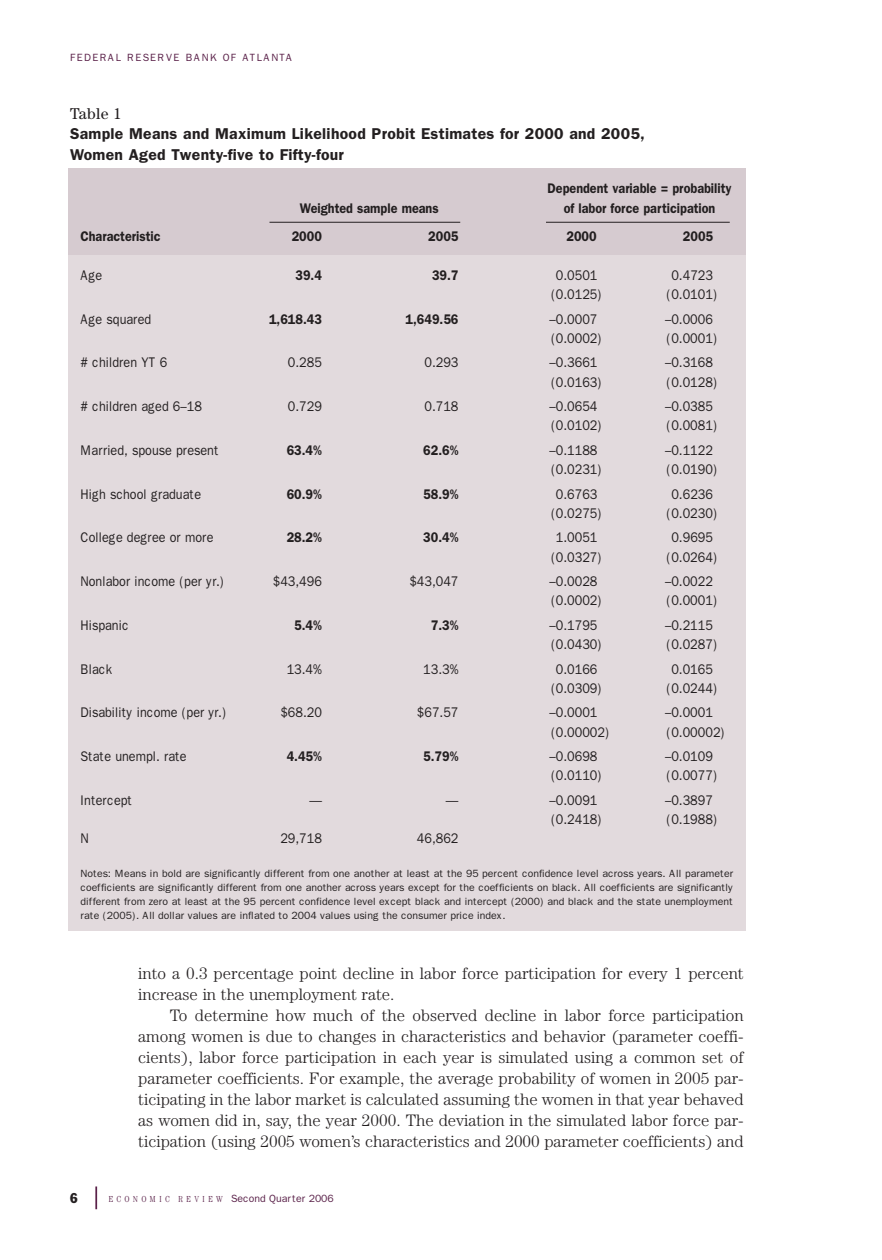
<style>
.page{position:relative;width:882px;height:1260px;background:#fff}
.page>*{position:absolute;margin:0;border:0;box-sizing:border-box;transform-origin:0 0}
.t1{font:300 16.62px/21px "Century";color:#231f20}
.t2{font:600 15.75px/21px "Franklin Gothic";letter-spacing:.02em;color:#231f20}
.t3{font:15.75px "Century";letter-spacing:.015em;color:#231f20}
.t4{font:14px "Franklin Gothic";color:#231f20;scale:.9 1}
.t5{font:600 14px "Franklin Gothic";color:#231f20;scale:.9 1}
.t6{font:condensed 14px "Franklin Gothic";color:#231f20}
.t7{font:10.5px/14px "Franklin Gothic";color:#231f20;text-align:justify}
.t8{font:10.5px "Franklin Gothic";color:#5a2149}
.t9{font:10.5px "Franklin Gothic";letter-spacing:.12em;color:#5a2149}
.s1{font-family:"Century";font-weight:300;font-stretch:condensed;font-size:8.75px}
</style>
<div class="page">
<hr style="left:95px;top:1186px;width:2px;height:23px;background:#5a2149">
<div style="left:68px;top:210px;width:678px;height:721px;background:#e2dadd"></div>
<div style="left:68px;top:168px;width:678px;height:87px;background:#d6cbd0"></div>
<hr style="left:270px;top:222px;width:190px;height:1px;background:#231f20">
<hr style="left:546px;top:222px;width:184px;height:1px;background:#231f20">
<p class="t9" style="left:70px;top:54px;width:224px">FEDERAL RESERVE BANK OF ATLANTA</p>
<p class="t3" style="left:70px;top:108px;width:53px">Table 1</p>
<p class="t2" style="left:70px;top:124px;width:576px">Sample Means and Maximum Likelihood Probit Estimates for 2000 and 2005,<br>Women Aged Twenty-five to Fifty-four</p>
<p class="t5" style="left:548px;top:184px;width:206px">Dependent variable = probability</p>
<p class="t5" style="left:300px;top:203px;width:156px">Weighted sample means</p>
<p class="t5" style="left:564px;top:203px;width:170px">of labor force participation</p>
<p class="t5" style="left:81px;top:232px;width:91px">Characteristic</p>
<p class="t5" style="left:292px;top:232px;width:35px">2000</p>
<p class="t5" style="left:428px;top:232px;width:35px">2005</p>
<p class="t5" style="left:567px;top:232px;width:35px">2000</p>
<p class="t5" style="left:683px;top:232px;width:35px">2005</p>
<p class="t4" style="left:81px;top:270px;width:26px">Age</p>
<p class="t5" style="left:296px;top:270px;width:31px">39.4</p>
<p class="t5" style="left:432px;top:270px;width:31px">39.7</p>
<p class="t4" style="left:556px;top:270px;width:48px">0.0501</p>
<p class="t4" style="left:671px;top:270px;width:48px">0.4723</p>
<p class="t4" style="left:551px;top:290px;width:58px">(0.0125)</p>
<p class="t4" style="left:667px;top:290px;width:58px">(0.0101)</p>
<p class="t4" style="left:81px;top:314px;width:80px">Age squared</p>
<p class="t5" style="left:269px;top:314px;width:60px">1,618.43</p>
<p class="t5" style="left:406px;top:314px;width:60px">1,649.56</p>
<p class="t4" style="left:550px;top:314px;width:55px">–0.0007</p>
<p class="t4" style="left:665px;top:314px;width:55px">–0.0006</p>
<p class="t4" style="left:551px;top:333px;width:58px">(0.0002)</p>
<p class="t4" style="left:667px;top:333px;width:58px">(0.0001)</p>
<p class="t4" style="left:81px;top:358px;width:98px"># children YT 6</p>
<p class="t4" style="left:288px;top:358px;width:39px">0.285</p>
<p class="t4" style="left:424px;top:358px;width:39px">0.293</p>
<p class="t4" style="left:550px;top:358px;width:55px">–0.3661</p>
<p class="t4" style="left:665px;top:358px;width:55px">–0.3168</p>
<p class="t4" style="left:551px;top:377px;width:58px">(0.0163)</p>
<p class="t4" style="left:667px;top:377px;width:58px">(0.0128)</p>
<p class="t4" style="left:81px;top:402px;width:136px"># children aged 6–18</p>
<p class="t4" style="left:288px;top:402px;width:39px">0.729</p>
<p class="t4" style="left:424px;top:402px;width:39px">0.718</p>
<p class="t4" style="left:550px;top:402px;width:55px">–0.0654</p>
<p class="t4" style="left:665px;top:402px;width:55px">–0.0385</p>
<p class="t4" style="left:551px;top:421px;width:58px">(0.0102)</p>
<p class="t4" style="left:667px;top:421px;width:58px">(0.0081)</p>
<p class="t4" style="left:81px;top:445px;width:155px">Married, spouse present</p>
<p class="t5" style="left:287px;top:445px;width:41px">63.4%</p>
<p class="t5" style="left:423px;top:445px;width:41px">62.6%</p>
<p class="t4" style="left:550px;top:445px;width:55px">–0.1188</p>
<p class="t4" style="left:665px;top:445px;width:55px">–0.1122</p>
<p class="t4" style="left:551px;top:465px;width:58px">(0.0231)</p>
<p class="t4" style="left:667px;top:465px;width:58px">(0.0190)</p>
<p class="t4" style="left:81px;top:489px;width:136px">High school graduate</p>
<p class="t5" style="left:287px;top:489px;width:41px">60.9%</p>
<p class="t5" style="left:423px;top:489px;width:41px">58.9%</p>
<p class="t4" style="left:556px;top:489px;width:48px">0.6763</p>
<p class="t4" style="left:671px;top:489px;width:48px">0.6236</p>
<p class="t4" style="left:551px;top:508px;width:58px">(0.0275)</p>
<p class="t4" style="left:667px;top:508px;width:58px">(0.0230)</p>
<p class="t4" style="left:81px;top:533px;width:149px">College degree or more</p>
<p class="t5" style="left:287px;top:533px;width:41px">28.2%</p>
<p class="t5" style="left:423px;top:533px;width:41px">30.4%</p>
<p class="t4" style="left:556px;top:533px;width:48px">1.0051</p>
<p class="t4" style="left:671px;top:533px;width:48px">0.9695</p>
<p class="t4" style="left:551px;top:552px;width:58px">(0.0327)</p>
<p class="t4" style="left:667px;top:552px;width:58px">(0.0264)</p>
<p class="t4" style="left:81px;top:577px;width:162px">Nonlabor income (per yr.)</p>
<p class="t4" style="left:273px;top:577px;width:56px">$43,496</p>
<p class="t4" style="left:409px;top:577px;width:56px">$43,047</p>
<p class="t4" style="left:550px;top:577px;width:55px">–0.0028</p>
<p class="t4" style="left:665px;top:577px;width:55px">–0.0022</p>
<p class="t4" style="left:551px;top:596px;width:58px">(0.0002)</p>
<p class="t4" style="left:667px;top:596px;width:58px">(0.0001)</p>
<p class="t4" style="left:81px;top:620px;width:55px">Hispanic</p>
<p class="t5" style="left:294px;top:620px;width:32px">5.4%</p>
<p class="t5" style="left:431px;top:620px;width:32px">7.3%</p>
<p class="t4" style="left:550px;top:620px;width:55px">–0.1795</p>
<p class="t4" style="left:665px;top:620px;width:55px">–0.2115</p>
<p class="t4" style="left:551px;top:640px;width:58px">(0.0430)</p>
<p class="t4" style="left:667px;top:640px;width:58px">(0.0287)</p>
<p class="t4" style="left:81px;top:664px;width:37px">Black</p>
<p class="t4" style="left:287px;top:664px;width:41px">13.4%</p>
<p class="t4" style="left:423px;top:664px;width:41px">13.3%</p>
<p class="t4" style="left:556px;top:664px;width:48px">0.0166</p>
<p class="t4" style="left:671px;top:664px;width:48px">0.0165</p>
<p class="t4" style="left:551px;top:683px;width:58px">(0.0309)</p>
<p class="t4" style="left:667px;top:683px;width:58px">(0.0244)</p>
<p class="t4" style="left:81px;top:708px;width:164px">Disability income (per yr.)</p>
<p class="t4" style="left:280px;top:708px;width:48px">$68.20</p>
<p class="t4" style="left:417px;top:708px;width:48px">$67.57</p>
<p class="t4" style="left:550px;top:708px;width:55px">–0.0001</p>
<p class="t4" style="left:665px;top:708px;width:55px">–0.0001</p>
<p class="t4" style="left:551px;top:727px;width:67px">(0.00002)</p>
<p class="t4" style="left:667px;top:727px;width:67px">(0.00002)</p>
<p class="t4" style="left:81px;top:752px;width:120px">State unempl. rate</p>
<p class="t5" style="left:287px;top:752px;width:41px">4.45%</p>
<p class="t5" style="left:423px;top:752px;width:41px">5.79%</p>
<p class="t4" style="left:550px;top:752px;width:55px">–0.0698</p>
<p class="t4" style="left:665px;top:752px;width:55px">–0.0109</p>
<p class="t4" style="left:551px;top:771px;width:58px">(0.0110)</p>
<p class="t4" style="left:667px;top:771px;width:58px">(0.0077)</p>
<p class="t4" style="left:81px;top:795px;width:59px">Intercept</p>
<p class="t4" style="left:309px;top:795px;width:15px">—</p>
<p class="t4" style="left:446px;top:795px;width:15px">—</p>
<p class="t4" style="left:550px;top:795px;width:55px">–0.0091</p>
<p class="t4" style="left:665px;top:795px;width:55px">–0.3897</p>
<p class="t4" style="left:551px;top:815px;width:58px">(0.2418)</p>
<p class="t4" style="left:667px;top:815px;width:58px">(0.1988)</p>
<p class="t4" style="left:81px;top:834px;width:11px">N</p>
<p class="t4" style="left:280px;top:834px;width:48px">29,718</p>
<p class="t4" style="left:417px;top:834px;width:48px">46,862</p>
<p class="t7" style="left:80px;top:867px;width:654px">Notes: Means in bold are significantly different from one another at least at the 95 percent confidence level across years. All parameter coefficients are significantly different from one another across years except for the coefficients on black. All coefficients are significantly different from zero at least at the 95 percent confidence level except black and intercept (2000) and black and the state unemployment rate (2005). All dollar values are inflated to 2004 values using the consumer price index.</p>
<p class="t1" style="left:138px;top:964px;width:607px">into a 0.3 percentage point decline in labor force participation for every 1 percent increase in the unemployment rate.</p>
<p class="t1" style="left:138px;top:1006px;width:607px;text-align:justify;text-indent:31px">To determine how much of the observed decline in labor force participation among women is due to changes in characteristics and behavior (parameter coeffi&shy;cients), labor force participation in each year is simulated using a common set of parameter coefficients. For example, the average probability of women in 2005 par&shy;ticipating in the labor market is calculated assuming the women in that year behaved as women did in, say, the year 2000. The deviation in the simulated labor force par&shy;ticipation (using 2005 women’s characteristics and 2000 parameter coefficients) and</p>
<p class="t6" style="left:70px;top:1193px;width:9px">6</p>
<p class="t8" style="left:108px;top:1195px;width:227px"><span class="s1">E C O N O M I C R E V I E W</span> Second Quarter 2006</p>
</div>
